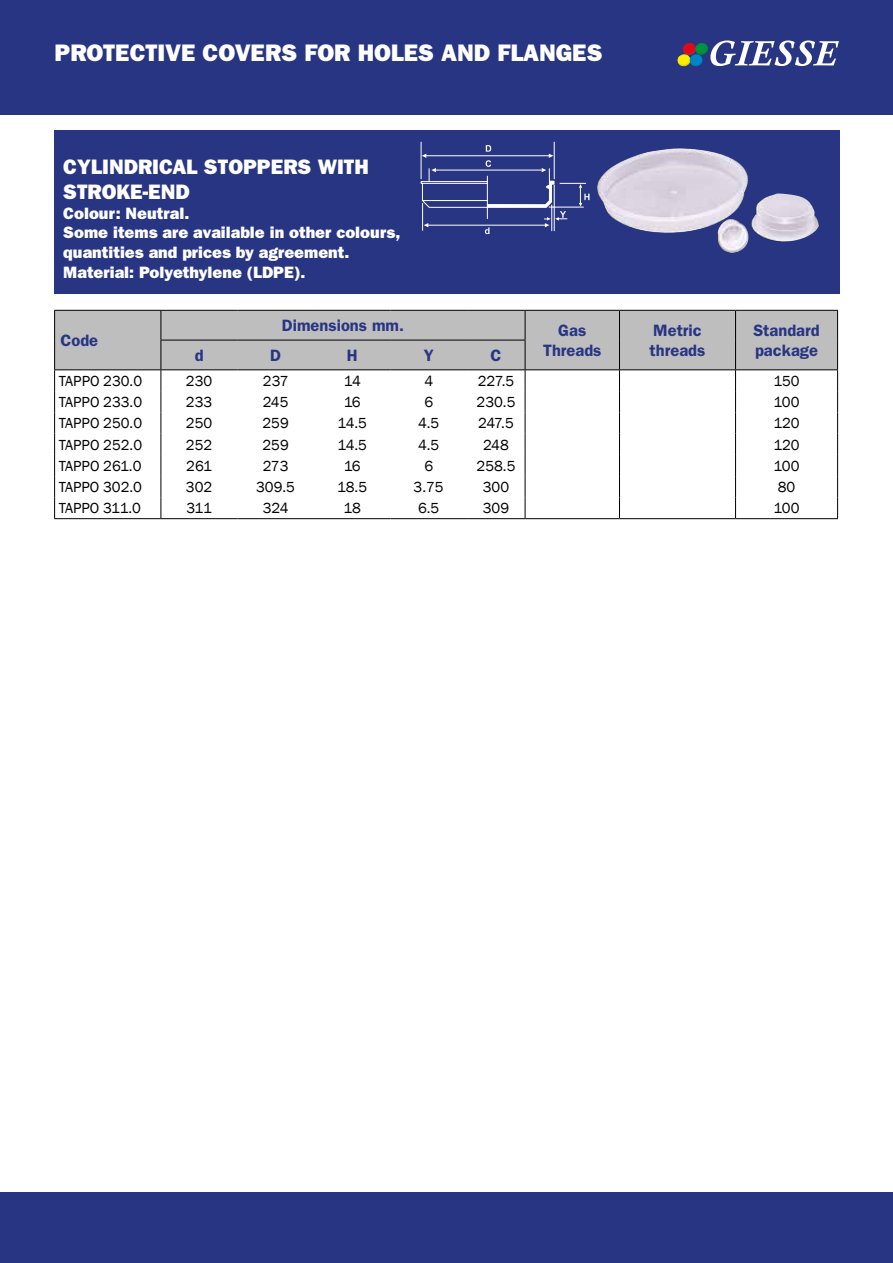
<style>
.page{position:relative;width:893px;height:1263px;background:#fff}
.page>*{position:absolute;margin:0;border:0;box-sizing:border-box;transform-origin:0 0}
.t1{font:24px "ITC Franklin Gothic Std Hvy";color:#fff}
.t2{font:21px/25.2px "ITC Franklin Gothic Std Hvy";color:#fff}
.t3{font:16.5px/19.8px "ITC Franklin Gothic Std Hvy";color:#fff}
.t4{font:600 16.5px/19.8px "ITC Franklin Gothic Std";color:#283583}
.t5{font:15px "Franklin Gothic";color:#000}
</style>
<div class="page">
<div style="left:0;top:0;width:893px;height:115px;background:#283583"></div>
<svg style="left:677px;top:41px;width:162px;height:26px"></svg>
<div style="left:0;top:1193px;width:893px;height:70px;background:#283583"></div>
<div style="left:55px;top:130px;width:785px;height:163px;background:#283583"></div>
<div style="left:55px;top:311px;width:782px;height:58px;background:#bebebe"></div>
<hr style="left:54px;top:310px;width:107px;height:1px;background:#000">
<hr style="left:161px;top:310px;width:76px;height:1px;background:#000">
<hr style="left:237px;top:310px;width:77px;height:1px;background:#000">
<hr style="left:314px;top:310px;width:77px;height:1px;background:#000">
<hr style="left:391px;top:310px;width:76px;height:1px;background:#000">
<hr style="left:467px;top:310px;width:58px;height:1px;background:#000">
<hr style="left:735px;top:310px;width:103px;height:1px;background:#000">
<hr style="left:161px;top:340px;width:76px;height:1px;background:#000">
<hr style="left:237px;top:340px;width:77px;height:1px;background:#000">
<hr style="left:314px;top:340px;width:77px;height:1px;background:#000">
<hr style="left:391px;top:340px;width:76px;height:1px;background:#000">
<hr style="left:467px;top:340px;width:58px;height:1px;background:#000">
<svg style="left:54px;top:311px;width:1px;height:207px"></svg>
<svg style="left:161px;top:311px;width:1px;height:207px"></svg>
<svg style="left:837px;top:311px;width:1px;height:207px"></svg>
<hr style="left:525px;top:369px;width:94px;height:1px;background:#000">
<hr style="left:619px;top:369px;width:116px;height:1px;background:#000">
<hr style="left:525px;top:310px;width:94px;height:1px;background:#000">
<hr style="left:619px;top:310px;width:116px;height:1px;background:#000">
<svg style="left:619px;top:311px;width:1px;height:207px"></svg>
<svg style="left:735px;top:311px;width:1px;height:207px"></svg>
<hr style="left:54px;top:518px;width:107px;height:1px;background:#000">
<hr style="left:525px;top:518px;width:94px;height:1px;background:#000">
<hr style="left:619px;top:518px;width:116px;height:1px;background:#000">
<hr style="left:735px;top:518px;width:103px;height:1px;background:#000">
<svg style="left:525px;top:311px;width:1px;height:207px"></svg>
<hr style="left:161px;top:518px;width:76px;height:1px;background:#000">
<hr style="left:237px;top:518px;width:77px;height:1px;background:#000">
<hr style="left:314px;top:518px;width:77px;height:1px;background:#000">
<hr style="left:391px;top:518px;width:76px;height:1px;background:#000">
<hr style="left:467px;top:518px;width:58px;height:1px;background:#000">
<hr style="left:54px;top:369px;width:107px;height:1px;background:#000">
<hr style="left:735px;top:369px;width:103px;height:1px;background:#000">
<hr style="left:161px;top:369px;width:76px;height:1px;background:#000">
<hr style="left:237px;top:369px;width:77px;height:1px;background:#000">
<hr style="left:314px;top:369px;width:77px;height:1px;background:#000">
<hr style="left:391px;top:369px;width:76px;height:1px;background:#000">
<hr style="left:467px;top:369px;width:58px;height:1px;background:#000">
<img style="left:597px;top:148px;width:222px;height:105px">
<hr style="left:554px;top:142px;width:1px;height:37px;background:#fff">
<hr style="left:421px;top:142px;width:1px;height:37px;background:#fff">
<svg style="left:421px;top:145px;width:168px;height:89px"></svg>
<hr style="left:422px;top:200px;width:65px;height:1px;background:#fff">
<hr style="left:422px;top:183px;width:65px;height:1px;background:#fff">
<hr style="left:428px;top:225px;width:117px;height:1px;background:#fff">
<hr style="left:429px;top:181px;width:58px;height:1px;background:#fff">
<hr style="left:426px;top:155px;width:123px;height:1px;background:#fff">
<hr style="left:436px;top:170px;width:106px;height:1px;background:#fff">
<h1 class="t1" style="left:55px;top:39px;width:549px">PROTECTIVE COVERS FOR HOLES AND FLANGES</h1>
<h2 class="t2" style="left:63px;top:154px;width:307px">CYLINDRICAL STOPPERS WITH<br>STROKE-END</h2>
<p class="t3" style="left:63px;top:203px;width:339px">Colour: Neutral.<br>Some items are available in other colours, quantities and prices by agreement.<br>Material: Polyethylene (LDPE).</p>
<p class="t4" style="left:61px;top:330px;width:39px">Code</p>
<p class="t4" style="left:282px;top:315px;width:124px">Dimensions mm.</p>
<p class="t4" style="left:543px;top:320px;width:60px;text-align:center">Gas<br>Threads</p>
<p class="t4" style="left:650px;top:320px;width:57px">Metric threads</p>
<p class="t4" style="left:753px;top:320px;width:68px">Standard package</p>
<p class="t4" style="left:195px;top:345px;width:10px">d</p>
<p class="t4" style="left:270px;top:345px;width:12px">D</p>
<p class="t4" style="left:347px;top:345px;width:12px">H</p>
<p class="t4" style="left:424px;top:345px;width:11px">Y</p>
<p class="t4" style="left:491px;top:345px;width:12px">C</p>
<p class="t5" style="left:59px;top:371px;width:85px">TAPPO 230.0</p>
<p class="t5" style="left:186px;top:371px;width:28px">230</p>
<p class="t5" style="left:263px;top:371px;width:27px">237</p>
<p class="t5" style="left:344px;top:371px;width:19px">14</p>
<p class="t5" style="left:424px;top:371px;width:10px">4</p>
<p class="t5" style="left:478px;top:371px;width:38px">227.5</p>
<p class="t5" style="left:773px;top:371px;width:28px">150</p>
<p class="t5" style="left:59px;top:393px;width:85px">TAPPO 233.0</p>
<p class="t5" style="left:186px;top:393px;width:28px">233</p>
<p class="t5" style="left:263px;top:393px;width:27px">245</p>
<p class="t5" style="left:344px;top:393px;width:19px">16</p>
<p class="t5" style="left:424px;top:393px;width:10px">6</p>
<p class="t5" style="left:477px;top:393px;width:40px">230.5</p>
<p class="t5" style="left:774px;top:393px;width:27px">100</p>
<p class="t5" style="left:59px;top:414px;width:85px">TAPPO 250.0</p>
<p class="t5" style="left:186px;top:414px;width:28px">250</p>
<p class="t5" style="left:262px;top:414px;width:28px">259</p>
<p class="t5" style="left:337px;top:414px;width:31px">14.5</p>
<p class="t5" style="left:418px;top:414px;width:23px">4.5</p>
<p class="t5" style="left:478px;top:414px;width:37px">247.5</p>
<p class="t5" style="left:773px;top:414px;width:28px">120</p>
<p class="t5" style="left:59px;top:435px;width:85px">TAPPO 252.0</p>
<p class="t5" style="left:186px;top:435px;width:28px">252</p>
<p class="t5" style="left:262px;top:435px;width:28px">259</p>
<p class="t5" style="left:337px;top:435px;width:31px">14.5</p>
<p class="t5" style="left:418px;top:435px;width:23px">4.5</p>
<p class="t5" style="left:483px;top:435px;width:27px">248</p>
<p class="t5" style="left:773px;top:435px;width:28px">120</p>
<p class="t5" style="left:59px;top:456px;width:84px">TAPPO 261.0</p>
<p class="t5" style="left:186px;top:456px;width:27px">261</p>
<p class="t5" style="left:263px;top:456px;width:27px">273</p>
<p class="t5" style="left:344px;top:456px;width:19px">16</p>
<p class="t5" style="left:424px;top:456px;width:10px">6</p>
<p class="t5" style="left:477px;top:456px;width:40px">258.5</p>
<p class="t5" style="left:773px;top:456px;width:27px">100</p>
<p class="t5" style="left:59px;top:478px;width:85px">TAPPO 302.0</p>
<p class="t5" style="left:186px;top:478px;width:28px">302</p>
<p class="t5" style="left:256px;top:478px;width:40px">309.5</p>
<p class="t5" style="left:337px;top:478px;width:32px">18.5</p>
<p class="t5" style="left:414px;top:478px;width:32px">3.75</p>
<p class="t5" style="left:483px;top:478px;width:28px">300</p>
<p class="t5" style="left:778px;top:478px;width:19px">80</p>
<p class="t5" style="left:59px;top:499px;width:84px">TAPPO 311.0</p>
<p class="t5" style="left:186px;top:499px;width:27px">311</p>
<p class="t5" style="left:263px;top:499px;width:27px">324</p>
<p class="t5" style="left:343px;top:499px;width:19px">18</p>
<p class="t5" style="left:418px;top:499px;width:23px">6.5</p>
<p class="t5" style="left:483px;top:499px;width:28px">309</p>
<p class="t5" style="left:773px;top:499px;width:27px">100</p>
</div>
